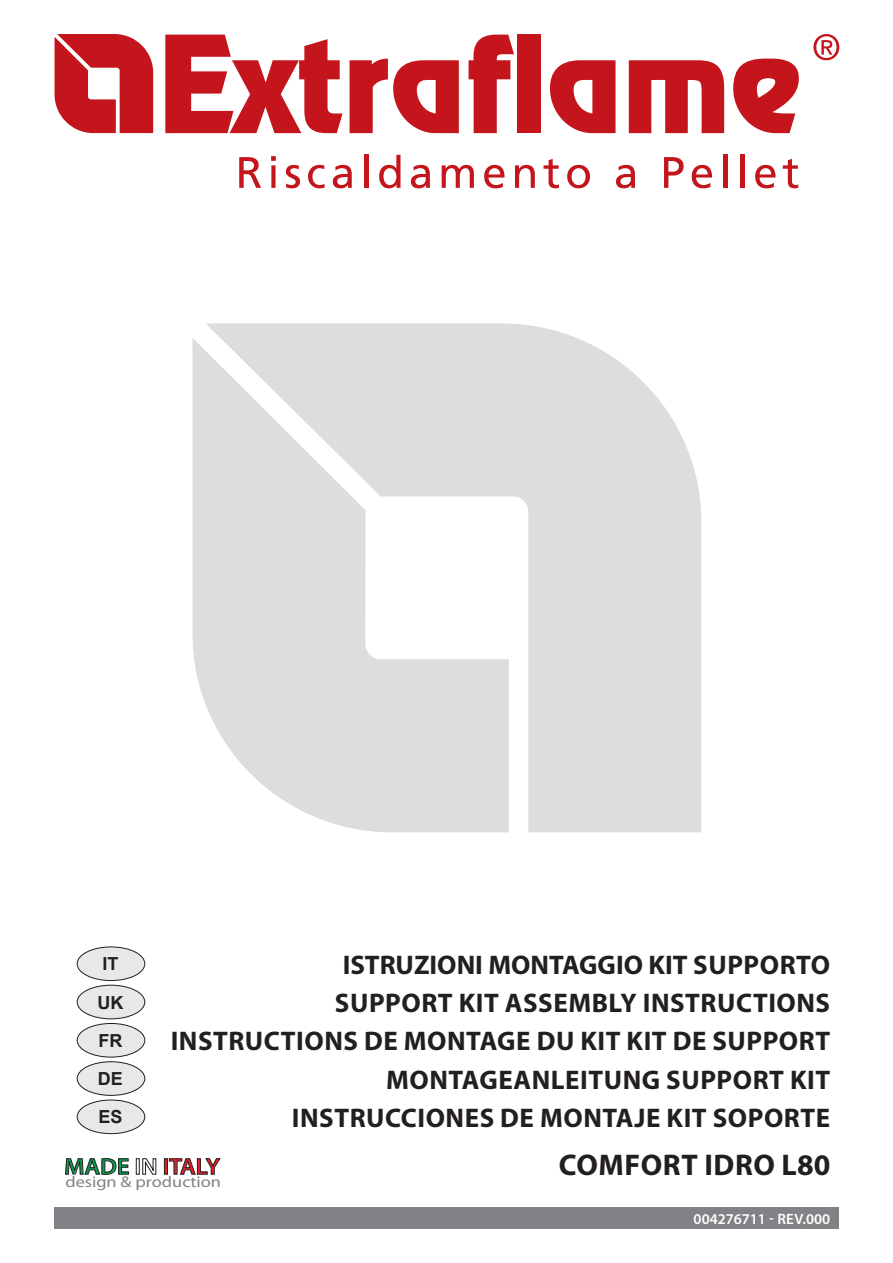
<style>
.page{position:relative;width:893px;height:1263px;background:#fff}
.page>*{position:absolute;margin:0;border:0;box-sizing:border-box;transform-origin:0 0}
.t1{font:700 30px "Myriad Pro";letter-spacing:.02em;color:#231f20}
.t2{font:700 27px "Myriad Pro";letter-spacing:.02em;color:#231f20}
.t3{font:700 27px "Myriad Pro";color:#231f20}
.t4{font:600 23.1px "Myriad Pro";color:#ed1c24;scale:1.06 1}
.t5{font:700 18px "Arial";color:#231f20}
.t6{font:15.6px "Futura";color:#808285;scale:1.17 1}
.t7{font:600 15px "Myriad Pro";color:#fff}
.s1{font-style:inherit}
.s2{color:#00a24b}
.s3{color:#fff}
</style>
<div class="page">
<svg style="left:813px;top:34px;width:26px;height:26px"></svg>
<svg style="left:239px;top:157px;width:22px;height:31px"></svg>
<svg style="left:271px;top:156px;width:5px;height:32px"></svg>
<svg style="left:286px;top:165px;width:14px;height:23px"></svg>
<svg style="left:308px;top:165px;width:17px;height:23px"></svg>
<svg style="left:333px;top:165px;width:19px;height:23px"></svg>
<hr style="left:364px;top:155px;width:4px;height:33px;background:#c4151c">
<svg style="left:379px;top:155px;width:21px;height:33px"></svg>
<svg style="left:411px;top:165px;width:19px;height:23px"></svg>
<svg style="left:442px;top:165px;width:32px;height:23px"></svg>
<svg style="left:484px;top:165px;width:21px;height:23px"></svg>
<svg style="left:515px;top:165px;width:20px;height:23px"></svg>
<svg style="left:543px;top:159px;width:16px;height:29px"></svg>
<svg style="left:567px;top:165px;width:23px;height:23px"></svg>
<svg style="left:616px;top:165px;width:19px;height:23px"></svg>
<svg style="left:664px;top:157px;width:20px;height:31px"></svg>
<svg style="left:692px;top:165px;width:20px;height:23px"></svg>
<hr style="left:723px;top:155px;width:4px;height:33px;background:#c4151c">
<hr style="left:740px;top:155px;width:4px;height:33px;background:#c4151c">
<svg style="left:755px;top:165px;width:21px;height:23px"></svg>
<svg style="left:783px;top:159px;width:15px;height:29px"></svg>
<svg style="left:55px;top:34px;width:98px;height:99px"></svg>
<svg style="left:165px;top:35px;width:178px;height:98px"></svg>
<svg style="left:350px;top:59px;width:109px;height:74px"></svg>
<svg style="left:469px;top:35px;width:45px;height:98px"></svg>
<div style="left:518px;top:35px;width:23px;height:98px;background:#c4151c"></div>
<svg style="left:550px;top:60px;width:65px;height:73px"></svg>
<svg style="left:629px;top:60px;width:95px;height:73px"></svg>
<svg style="left:733px;top:58px;width:66px;height:75px"></svg>
<svg style="left:193px;top:323px;width:508px;height:509px;fill:#dcddde"></svg>
<svg style="left:65px;top:1158px;width:64px;height:16px"></svg>
<div style="left:136px;top:1158px;width:3px;height:16px;border:1px solid #231f20"></div>
<svg style="left:143px;top:1158px;width:13px;height:16px"></svg>
<div style="left:164px;top:1158px;width:4px;height:16px;border:1px solid #231f20"></div>
<svg style="left:169px;top:1158px;width:51px;height:16px"></svg>
<div style="left:77px;top:947px;width:68px;height:33px;background:#e7e8e8;border-radius:50%"></div>
<div style="left:77px;top:947px;width:68px;height:34px;border:1px solid #231f20;border-radius:50%"></div>
<div style="left:77px;top:985px;width:68px;height:34px;background:#e7e8e8;border-radius:50%"></div>
<div style="left:77px;top:985px;width:68px;height:34px;border:1px solid #231f20;border-radius:50%"></div>
<div style="left:77px;top:1023px;width:68px;height:34px;background:#e7e8e8;border-radius:50%"></div>
<div style="left:77px;top:1023px;width:68px;height:34px;border:1px solid #231f20;border-radius:50%"></div>
<div style="left:77px;top:1062px;width:68px;height:33px;background:#e7e8e8;border-radius:50%"></div>
<div style="left:77px;top:1061px;width:68px;height:34px;border:1px solid #231f20;border-radius:50%"></div>
<div style="left:77px;top:1100px;width:68px;height:34px;background:#e7e8e8;border-radius:50%"></div>
<div style="left:77px;top:1100px;width:68px;height:34px;border:1px solid #231f20;border-radius:50%"></div>
<div style="left:54px;top:1208px;width:785px;height:21px;background:#808285"></div>
<p class="t5" style="left:102px;top:952px;width:18px">IT</p>
<p class="t3" style="left:343px;top:947px;width:436px">ISTRUZIONI MONTAGGIO KIT <span class="s1">SUPPORTO</span></p>
<p class="t5" style="left:97px;top:990px;width:27px">UK</p>
<p class="t2" style="left:335px;top:985px;width:85px">SUPPORT</p>
<p class="t2" style="left:459px;top:985px;width:371px">KIT ASSEMBLY INSTRUCTIONS</p>
<p class="t5" style="left:98px;top:1028px;width:25px">FR</p>
<p class="t2" style="left:171px;top:1024px;width:626px">INSTRUCTIONS DE MONTAGE DU KIT KIT DE SUPPORT</p>
<p class="t5" style="left:98px;top:1067px;width:27px">DE</p>
<p class="t2" style="left:386px;top:1062px;width:365px">MONTAGEANLEITUNG SUPPORT</p>
<p class="t2" style="left:790px;top:1062px;width:14px">KIT</p>
<p class="t5" style="left:98px;top:1105px;width:26px">ES</p>
<p class="t2" style="left:292px;top:1100px;width:490px">INSTRUCCIONES DE MONTAJE KIT SOPORTE</p>
<p class="t4" style="left:64px;top:1152px;width:148px"><span class="s2">MADE</span> <span class="s3">IN</span> ITALY</p>
<p class="t1" style="left:559px;top:1145px;width:273px">COMFORT IDRO L80</p>
<p class="t6" style="left:65px;top:1172px;width:135px">design &amp; production</p>
<p class="t7" style="left:694px;top:1210px;width:138px">004276711 - REV.000</p>
</div>
